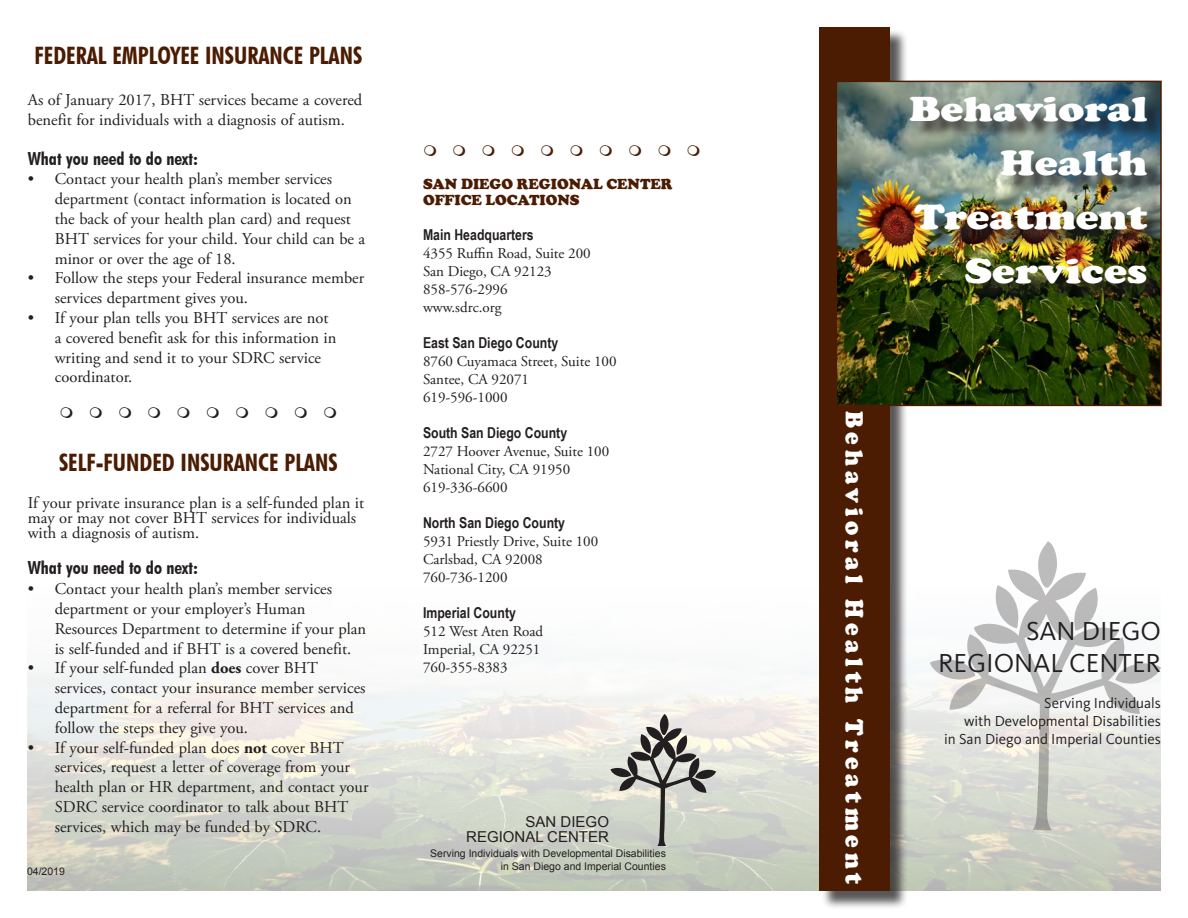
<style>
.page{position:relative;width:1188px;height:918px;background:#fff}
.page>*{position:absolute;margin:0;border:0;box-sizing:border-box;transform-origin:0 0}
.t1{font:900 36px/54px "Cooper";color:#fff;text-align:right;scale:1.2 1}
.t2{font:27px "Kievit OT";color:#231f20}
.t3{font:900 25.5px "Cooper";letter-spacing:.2em;color:#fff;scale:.93 1}
.Headline_level_2{font:700 condensed 24px "Futura BT";color:#4b1c02}
.Headline_level_2-2{font:700 condensed 18px "Futura BT";color:#231f20}
.Headline_level_2-3{font:16.5px/19.8px "Adobe Garamond Pro";color:#231f20}
.t4{font:15px "Adobe Garamond Pro";color:#231f20}
.t5{font:700 15px "Arial Narrow";color:#231f20}
.t6{font:15px "Kievit OT";color:#231f20}
.t7{font:900 15px "Cooper";color:#4b1c02}
.t8{font:15px "Arial";color:#231f20}
.t9{font:10.5px/12.6px "Arial";color:#231f20;text-align:right}
.s1{font-weight:700}
</style>
<div class="page">
<img style="left:27px;top:660px;width:1134px;height:231px">
<div style="left:821px;top:29px;width:88px;height:880px;background:#231f20;opacity:.75"></div>
<div style="left:819px;top:27px;width:71px;height:864px;background:#4b1c02"></div>
<svg style="left:1038px;top:541px;width:19px;height:26px"></svg>
<svg style="left:949px;top:567px;width:191px;height:263px"></svg>
<svg style="left:992px;top:585px;width:30px;height:43px"></svg>
<svg style="left:1070px;top:588px;width:32px;height:43px"></svg>
<svg style="left:930px;top:655px;width:45px;height:30px"></svg>
<svg style="left:1115px;top:659px;width:46px;height:30px"></svg>
<img style="left:839px;top:84px;width:320px;height:319px">
<div style="left:836px;top:81px;width:326px;height:325px;border:2px solid #4b1c02"></div>
<svg style="left:610px;top:714px;width:106px;height:132px;background:#babab3"></svg>
<div style="left:913px;top:99px;width:252px;height:203px;background:#231f20;opacity:.75"></div>
<p class="Headline_level_2" style="left:34px;top:41px;width:329px">FEDERAL EMPLOYEE INSURANCE PLANS</p>
<p class="Headline_level_2-3" style="left:28px;top:91px;width:336px">As of January 2017, BHT services became a covered benefit for individuals with a diagnosis of autism.</p>
<p class="Headline_level_2-2" style="left:28px;top:147px;width:172px">What you need to do next:</p>
<p class="Headline_level_2-3" style="left:55px;top:170px;width:312px;text-indent:-27px">• Contact your health plan’s member services department (contact information is located on the back of your health plan card) and request BHT services for your child. Your child can be a minor or over the age of 18.</p>
<p class="Headline_level_2-3" style="left:55px;top:269px;width:311px;text-indent:-27px">• Follow the steps your Federal insurance member services department gives you.</p>
<p class="Headline_level_2-3" style="left:55px;top:309px;width:283px;text-indent:-27px">• If your plan tells you BHT services are not a covered benefit ask for this information in writing and send it to your SDRC service coordinator.</p>
<p class="Headline_level_2" style="left:59px;top:448px;width:280px">SELF-FUNDED INSURANCE PLANS</p>
<p class="Headline_level_2-3" style="left:28px;top:496px;width:338px;line-height:15px">If your private insurance plan is a self-funded plan it may or may not cover BHT services for individuals with a diagnosis of autism.</p>
<p class="Headline_level_2-2" style="left:28px;top:557px;width:172px">What you need to do next:</p>
<p class="Headline_level_2-3" style="left:55px;top:580px;width:313px;text-indent:-27px">• Contact your health plan’s member services department or your employer’s Human Resources Department to determine if your plan is self-funded and if BHT is a covered benefit.</p>
<p class="Headline_level_2-3" style="left:55px;top:659px;width:312px;text-indent:-27px">• If your self-funded plan <span class="s1">does</span> cover BHT services, contact your insurance member services department for a referral for BHT services and follow the steps they give you.</p>
<p class="Headline_level_2-3" style="left:55px;top:738px;width:315px;text-indent:-27px">• If your self-funded plan does <span class="s1">not</span> cover BHT services, request a letter of coverage from your health plan or HR department, and contact your SDRC service coordinator to talk about BHT services, which may be funded by SDRC.</p>
<p class="t9" style="left:27px;top:865px;width:39px">04/2019</p>
<p class="t7" style="left:423px;top:175px;width:251px">SAN DIEGO REGIONAL CENTER</p>
<p class="t7" style="left:423px;top:192px;width:158px">OFFICE LOCATIONS</p>
<p class="t5" style="left:423px;top:223px;width:112px">Main Headquarters</p>
<p class="t4" style="left:423px;top:244px;width:169px">4355 Ruffin Road, Suite 200</p>
<p class="t4" style="left:423px;top:262px;width:130px">San Diego, CA 92123</p>
<p class="t4" style="left:423px;top:280px;width:86px">858-576-2996</p>
<p class="t4" style="left:423px;top:298px;width:80px">www.sdrc.org</p>
<p class="t5" style="left:423px;top:331px;width:137px">East San Diego County</p>
<p class="t4" style="left:423px;top:352px;width:195px">8760 Cuyamaca Street, Suite 100</p>
<p class="t4" style="left:423px;top:370px;width:108px">Santee, CA 92071</p>
<p class="t4" style="left:423px;top:388px;width:86px">619-596-1000</p>
<p class="t5" style="left:423px;top:421px;width:146px">South San Diego County</p>
<p class="t4" style="left:423px;top:442px;width:188px">2727 Hoover Avenue, Suite 100</p>
<p class="t4" style="left:423px;top:460px;width:149px">National City, CA 91950</p>
<p class="t4" style="left:423px;top:478px;width:86px">619-336-6600</p>
<p class="t5" style="left:423px;top:511px;width:144px">North San Diego County</p>
<p class="t4" style="left:423px;top:532px;width:177px">5931 Priestly Drive, Suite 100</p>
<p class="t4" style="left:423px;top:550px;width:121px">Carlsbad, CA 92008</p>
<p class="t4" style="left:423px;top:568px;width:86px">760-736-1200</p>
<p class="t5" style="left:423px;top:601px;width:94px">Imperial County</p>
<p class="t4" style="left:423px;top:622px;width:122px">512 West Aten Road</p>
<p class="t4" style="left:423px;top:640px;width:119px">Imperial, CA 92251</p>
<p class="t4" style="left:423px;top:658px;width:86px">760-355-8383</p>
<p class="t8" style="left:526px;top:812px;width:85px">SAN DIEGO</p>
<p class="t8" style="left:466px;top:827px;width:144px">REGIONAL CENTER</p>
<p class="t9" style="left:430px;top:848px;width:237px">Serving Individuals with Developmental Disabilities in San Diego and Imperial Counties</p>
<p class="t1" style="left:910px;top:82px;width:200px">Behavioral<br>Health<br>Treatment<br>Services</p>
<p class="t3" style="left:869px;top:411px;width:511px;rotate:90deg">Behavioral Health Treatment</p>
<p class="t2" style="left:1026px;top:614px;width:136px">SAN DIEGO</p>
<p class="t2" style="left:938px;top:647px;width:224px">REGIONAL CENTER</p>
<p class="t6" style="left:1044px;top:694px;width:118px">Serving Individuals</p>
<p class="t6" style="left:964px;top:712px;width:198px">with Developmental Disabilities</p>
<p class="t6" style="left:944px;top:730px;width:218px">in San Diego and Imperial Counties</p>
</div>
